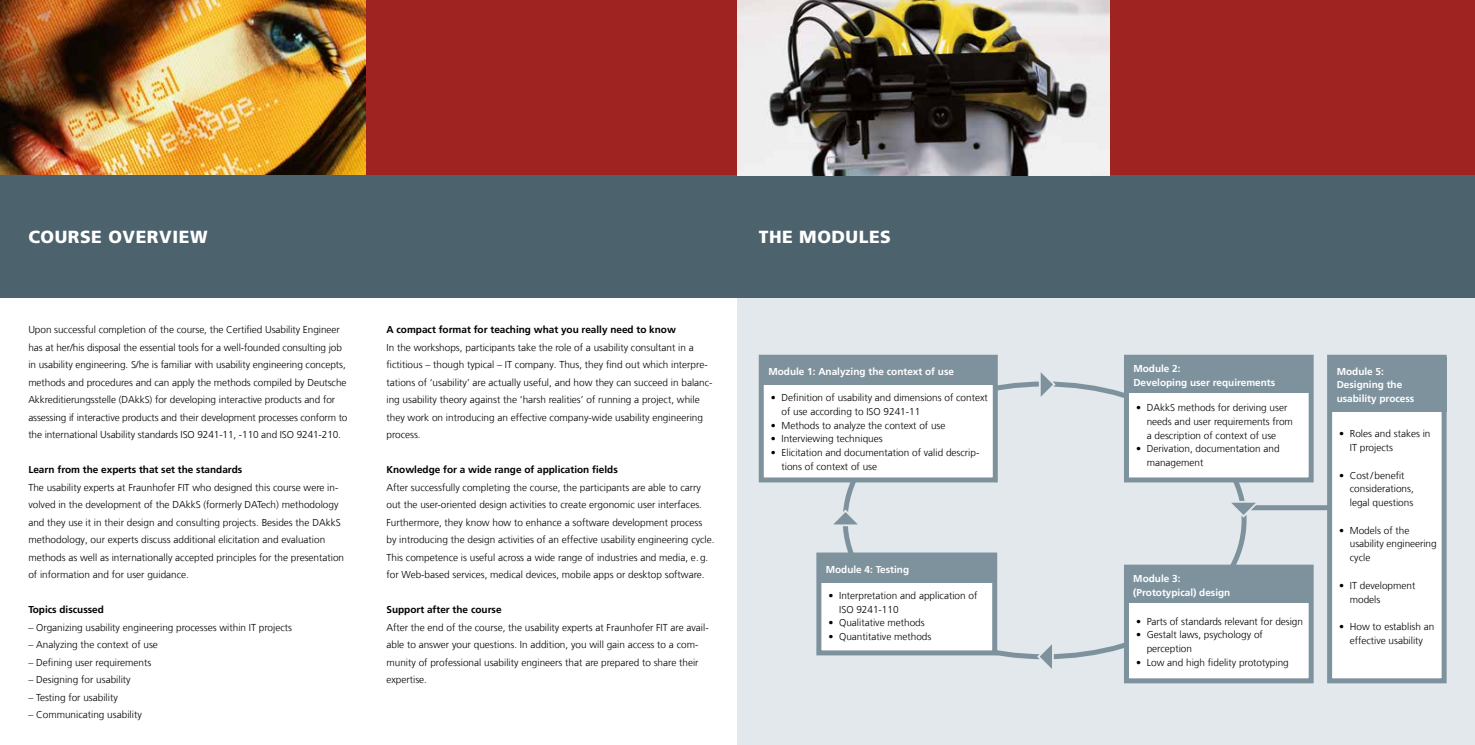
<style>
.page{position:relative;width:1475px;height:745px;background:#fff}
.page>*{position:absolute;margin:0;border:0;box-sizing:border-box;transform-origin:0 0}
.t1{font:900 17.5px "Frutiger LT Com";letter-spacing:.03em;color:#fff}
.t2{font:300 10px/17.5px "Frutiger LT Com";color:#000}
.t3{font:700 10px "Frutiger LT Com";color:#000}
.t4{font:700 10px/13.8px "Frutiger LT Com";color:#fff}
</style>
<div class="page">
<div style="left:737px;top:294px;width:737px;height:450px;background:#e2e8eb"></div>
<div style="left:1247px;top:505px;width:80px;height:5px;background:#7e929d"></div>
<div style="left:761px;top:357px;width:234px;height:122px;background:#fff"></div>
<div style="left:758px;top:354px;width:239px;height:128px;border:5px solid #7e929d"></div>
<div style="left:761px;top:357px;width:234px;height:27px;background:#7e929d"></div>
<div style="left:1126px;top:357px;width:184px;height:122px;background:#fff"></div>
<div style="left:1123px;top:354px;width:190px;height:128px;border:5px solid #7e929d"></div>
<div style="left:1125px;top:357px;width:186px;height:35px;background:#7e929d"></div>
<div style="left:1126px;top:566px;width:184px;height:114px;background:#fff"></div>
<div style="left:1123px;top:564px;width:190px;height:119px;border:5px solid #7e929d"></div>
<div style="left:1125px;top:566px;width:186px;height:36px;background:#7e929d"></div>
<div style="left:1329px;top:357px;width:114px;height:323px;background:#fff"></div>
<div style="left:1326px;top:354px;width:120px;height:329px;border:5px solid #7e929d"></div>
<div style="left:1329px;top:357px;width:117px;height:54px;background:#7e929d"></div>
<div style="left:818px;top:554px;width:176px;height:98px;background:#fff"></div>
<div style="left:816px;top:552px;width:181px;height:103px;border:5px solid #7e929d"></div>
<div style="left:818px;top:554px;width:176px;height:28px;background:#7e929d"></div>
<div style="left:0;top:0;width:1474px;height:175px;background:#9e2321"></div>
<img style="left:0;top:0;width:365px;height:175px">
<div style="left:737px;top:175px;width:737px;height:123px;background:#4c626c"></div>
<div style="left:0;top:175px;width:737px;height:123px;background:#4c626c"></div>
<img style="left:737px;top:0;width:372px;height:175px">
<svg style="left:1231px;top:499px;width:31px;height:19px"></svg>
<svg style="left:833px;top:508px;width:25px;height:19px"></svg>
<svg style="left:1035px;top:644px;width:20px;height:25px"></svg>
<svg style="left:1037px;top:372px;width:19px;height:25px"></svg>
<h1 class="t1" style="left:28px;top:226px;width:181px">COURSE OVERVIEW</h1>
<h1 class="t1" style="left:758px;top:226px;width:134px">THE MODULES</h1>
<p class="t2" style="left:28px;top:320px;width:320px">Upon successful completion of the course, the Certified Usability Engineer has at her/his disposal the essential tools for a well-founded consulting job in usability engineering. S/he is familiar with usability engineering concepts, methods and procedures and can apply the methods compiled by Deutsche Akkreditierungsstelle (DAkkS) for developing interactive products and for assessing if interactive products and their development processes conform to the international Usability standards ISO 9241-11, -110 and ISO 9241-210.</p>
<p class="t3" style="left:28px;top:463px;width:215px">Learn from the experts that set the standards</p>
<p class="t2" style="left:28px;top:478px;width:317px">The usability experts at Fraunhofer FIT who designed this course were in&shy;volved in the development of the DAkkS (formerly DATech) methodology and they use it in their design and consulting projects. Besides the DAkkS methodology, our experts discuss additional elicitation and evaluation methods as well as internationally accepted principles for the presentation of information and for user guidance.</p>
<p class="t3" style="left:28px;top:603px;width:77px">Topics discussed</p>
<p class="t2" style="left:28px;top:618px;width:265px">– Organizing usability engineering processes within IT projects</p>
<p class="t2" style="left:28px;top:635px;width:131px">– Analyzing the context of use</p>
<p class="t2" style="left:28px;top:653px;width:124px">– Defining user requirements</p>
<p class="t2" style="left:28px;top:670px;width:104px">– Designing for usability</p>
<p class="t2" style="left:28px;top:688px;width:91px">– Testing for usability</p>
<p class="t2" style="left:28px;top:705px;width:115px">– Communicating usability</p>
<p class="t3" style="left:386px;top:323px;width:291px">A compact format for teaching what you really need to know</p>
<p class="t2" style="left:386px;top:338px;width:327px">In the workshops, participants take the role of a usability consultant in a fictitious – though typical – IT company. Thus, they find out which interpre&shy;tations of ‘usability’ are actually useful, and how they can succeed in balanc&shy;ing usability theory against the ‘harsh realities’ of running a project, while they work on introducing an effective company-wide usability engineering process.</p>
<p class="t3" style="left:386px;top:463px;width:233px">Knowledge for a wide range of application fields</p>
<p class="t2" style="left:386px;top:478px;width:329px">After successfully completing the course, the participants are able to carry out the user-oriented design activities to create ergonomic user interfaces.<br>Furthermore, they know how to enhance a software development process by introducing the design activities of an effective usability engineering cycle.<br>This competence is useful across a wide range of industries and media, e.g. for Web-based services, medical devices, mobile apps or desktop software.</p>
<p class="t3" style="left:386px;top:603px;width:117px">Support after the course</p>
<p class="t2" style="left:386px;top:618px;width:324px">After the end of the course, the usability experts at Fraunhofer FIT are avail&shy;able to answer your questions. In addition, you will gain access to a com&shy;munity of professional usability engineers that are prepared to share their expertise.</p>
<p class="t4" style="left:768px;top:364px;width:187px">Module 1: Analyzing the context of use</p>
<p class="t2" style="left:781px;top:390px;width:208px;line-height:13.8px;text-indent:-11px">• Definition of usability and dimensions of context of use according to ISO 9241-11</p>
<p class="t2" style="left:770px;top:416px;width:176px">• Methods to analyze the context of use</p>
<p class="t2" style="left:770px;top:430px;width:113px">• Interviewing techniques</p>
<p class="t2" style="left:781px;top:445px;width:199px;line-height:13.8px;text-indent:-11px">• Elicitation and documentation of valid descrip&shy;tions of context of use</p>
<p class="t4" style="left:825px;top:562px;width:85px">Module 4: Testing</p>
<p class="t2" style="left:839px;top:588px;width:140px;line-height:13.8px;text-indent:-11px">• Interpretation and application of<br>ISO 9241-110</p>
<p class="t2" style="left:828px;top:613px;width:98px">• Qualitative methods</p>
<p class="t2" style="left:828px;top:627px;width:104px">• Quantitative methods</p>
<p class="t4" style="left:1133px;top:361px;width:143px">Module 2:<br>Developing user requirements</p>
<p class="t2" style="left:1146px;top:400px;width:148px;line-height:13.8px;text-indent:-11px">• DAkkS methods for deriving user needs and user requirements from a description of context of use</p>
<p class="t2" style="left:1146px;top:442px;width:134px;line-height:13.8px;text-indent:-11px">• Derivation, documentation and management</p>
<p class="t4" style="left:1133px;top:571px;width:99px">Module 3: (Prototypical) design</p>
<p class="t2" style="left:1135px;top:612px;width:168px">• Parts of standards relevant for design</p>
<p class="t2" style="left:1146px;top:627px;width:118px;line-height:13.8px;text-indent:-11px">• Gestalt laws, psychology of perception</p>
<p class="t2" style="left:1135px;top:653px;width:154px">• Low and high fidelity prototyping</p>
<p class="t4" style="left:1336px;top:364px;width:79px">Module 5:<br>Designing the usability process</p>
<p class="t2" style="left:1349px;top:427px;width:82px;line-height:13.8px;text-indent:-11px">• Roles and stakes in<br>IT projects</p>
<p class="t2" style="left:1349px;top:468px;width:65px;line-height:13.8px;text-indent:-11px">• Cost/benefit considerations, legal questions</p>
<p class="t2" style="left:1349px;top:523px;width:88px;line-height:13.8px;text-indent:-11px">• Models of the usability engineering cycle</p>
<p class="t2" style="left:1349px;top:578px;width:67px;line-height:13.8px;text-indent:-11px">• IT development models</p>
<p class="t2" style="left:1338px;top:619px;width:97px;line-height:13.8px;text-align:center">• How to establish an effective usability</p>
</div>
